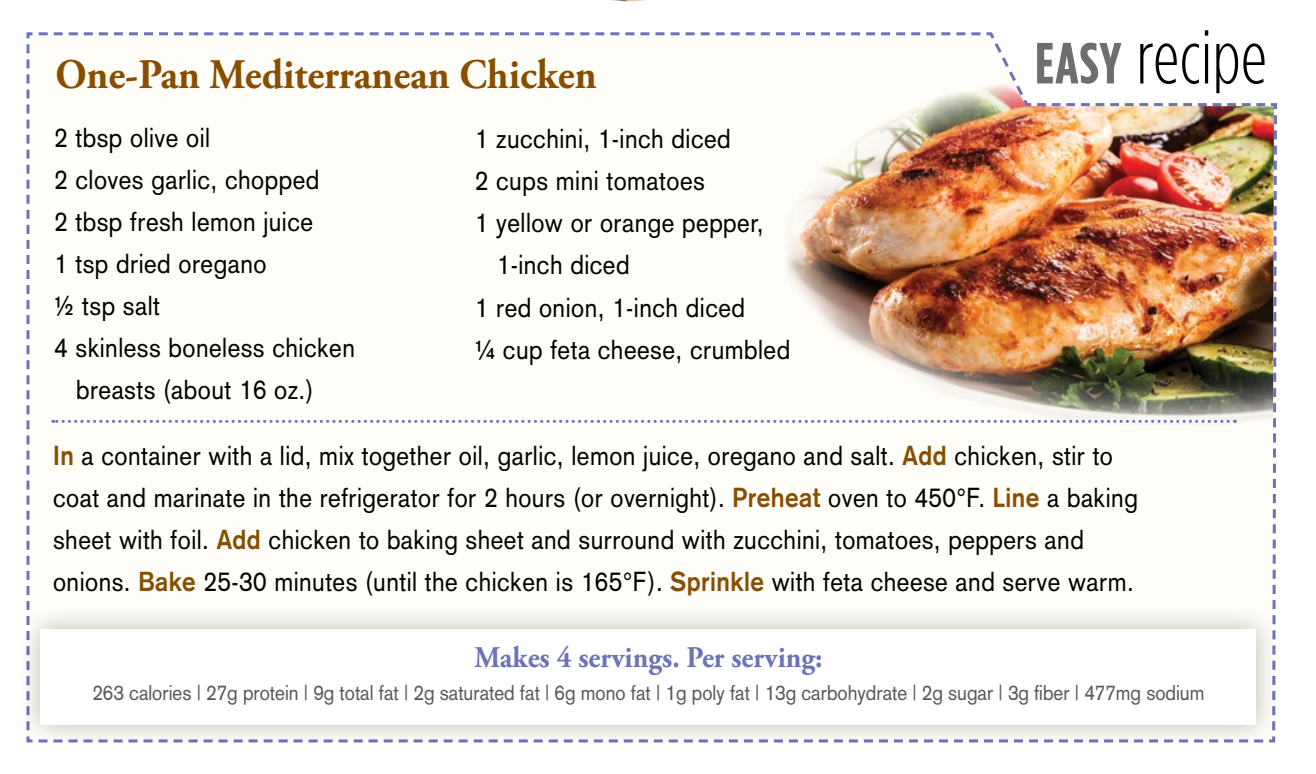
<style>
.page{position:relative;width:1316px;height:774px;background:#fff}
.page>*{position:absolute;margin:0;border:0;box-sizing:border-box;transform-origin:0 0}
.MainHeadline_HOPE{font:300 75px "Gotham Condensed";color:#000}
.Subhead_HOPE__bold_s{font:700 42px "Adobe Garamond Pro";color:#884e00;scale:.95 1}
.Main_Body_Text_HOPE{font:700 30px "Adobe Garamond Pro";color:#6c73b7;scale:.95 1}
.Main_Body_Text_HOPE-2{font:27px/42px "Akzidenz Grotesk";letter-spacing:.02em;color:#000;scale:.9 1}
.Main_Body_Text_HOPE-3{font:21px "Akzidenz Grotesk";color:#58595b;scale:.9 1}
.s1{font-weight:700;font-size:57.9px;color:#6d6e71}
.s2{font-weight:700;color:#884e00}
</style>
<div class="page">
<img style="left:26px;top:32px;width:1251px;height:571px">
<div style="left:16px;top:603px;width:1264px;height:146px;background:#000;opacity:.27"></div>
<div style="left:41px;top:629px;width:1215px;height:95px;background:#fff"></div>
<svg style="left:53px;top:420px;width:1175px;height:3px"></svg>
<img style="left:612px;top:0;width:34px;height:1px">
<p class="Subhead_HOPE__bold_s" style="left:55px;top:51px;width:571px">One-Pan Mediterranean Chicken</p>
<p class="Main_Body_Text_HOPE-2" style="left:54px;top:116px;width:175px">2 tbsp olive oil</p>
<p class="Main_Body_Text_HOPE-2" style="left:54px;top:158px;width:296px">2 cloves garlic, chopped</p>
<p class="Main_Body_Text_HOPE-2" style="left:54px;top:200px;width:289px">2 tbsp fresh lemon juice</p>
<p class="Main_Body_Text_HOPE-2" style="left:54px;top:242px;width:237px">1 tsp dried oregano</p>
<p class="Main_Body_Text_HOPE-2" style="left:54px;top:284px;width:119px">½ tsp salt</p>
<p class="Main_Body_Text_HOPE-2" style="left:54px;top:326px;width:336px">4 skinless boneless chicken</p>
<p class="Main_Body_Text_HOPE-2" style="left:76px;top:368px;width:265px">breasts (about 16 oz.)</p>
<p class="Main_Body_Text_HOPE-2" style="left:475px;top:118px;width:286px">1 zucchini, 1-inch diced</p>
<p class="Main_Body_Text_HOPE-2" style="left:475px;top:160px;width:257px">2 cups mini tomatoes</p>
<p class="Main_Body_Text_HOPE-2" style="left:497px;top:202px;width:298px;text-indent:-22px">1 yellow or orange pepper,<br>1-inch diced</p>
<p class="Main_Body_Text_HOPE-2" style="left:475px;top:286px;width:302px">1 red onion, 1-inch diced</p>
<p class="Main_Body_Text_HOPE-2" style="left:475px;top:328px;width:352px">¼ cup feta cheese, crumbled</p>
<p class="MainHeadline_HOPE" style="left:1035px;top:15px;width:234px"><span class="s1">EASY</span> recipe</p>
<p class="Main_Body_Text_HOPE-2" style="left:53px;top:434px;width:1207px"><span class="s2">In</span> a container with a lid, mix together oil, garlic, lemon juice, oregano and salt. <span class="s2">Add</span> chicken, stir to coat and marinate in the refrigerator for 2 hours (or overnight). <span class="s2">Preheat</span> oven to 450°F. <span class="s2">Line</span> a baking sheet with foil. <span class="s2">Add</span> chicken to baking sheet and surround with zucchini, tomatoes, peppers and onions. <span class="s2">Bake</span> 25-30 minutes (until the chicken is 165°F). <span class="s2">Sprinkle</span> with feta cheese and serve warm.</p>
<p class="Main_Body_Text_HOPE" style="left:474px;top:640px;width:368px">Makes 4 servings. Per serving:</p>
<p class="Main_Body_Text_HOPE-3" style="left:92px;top:680px;width:1237px">263 calories | 27g protein | 9g total fat | 2g saturated fat | 6g mono fat | 1g poly fat | 13g carbohydrate | 2g sugar | 3g fiber | 477mg sodium</p>
</div>
